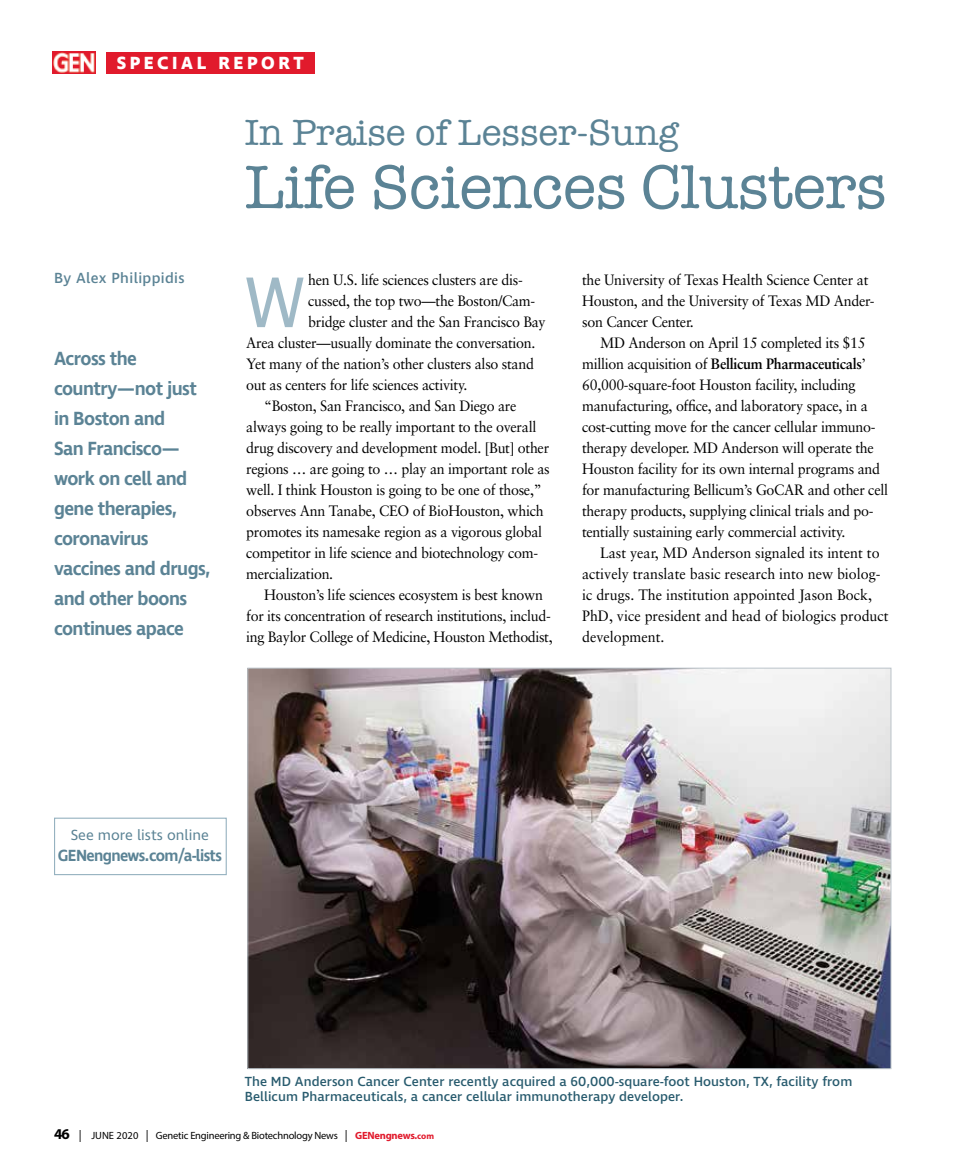
<style>
.page{position:relative;width:972px;height:1175px;background:#fff}
.page>*{position:absolute;margin:0;border:0;box-sizing:border-box;transform-origin:0 0}
.t1{font:73.2px "Ingra";color:#9fb9c6;scale:.95 1}
.t2{font:63px "American Typewriter";letter-spacing:-.01em;color:#5b8395}
.t3{font:37.5px "American Typewriter";color:#5b8395}
.t4{font:600 19.5px/30px "Ingra";letter-spacing:-.03em;color:#5b8395;scale:.95 1}
.t5{font:700 18px "Ingra";letter-spacing:.2em;color:#fff}
.t6{font:600 16.5px "Ingra";letter-spacing:-.04em;color:#5b8395;scale:.95 1}
.t7{font:15px/21px "Sabon";letter-spacing:-.02em;color:#000;scale:.95 1}
.t8{font:15px/21px "Sabon";color:#000;scale:.95 1}
.t9{font:15px "Ingra";color:#5b8395}
.t10{font:500 15px "Ingra";letter-spacing:.025em;color:#5b8395}
.t11{font:500 13.5px/15px "Ingra";letter-spacing:.005em;color:#285b6e}
.t12{font:10.5px "Myriad Pro";letter-spacing:-.02em;color:#000}
.s1{font-weight:700}
.s2{font-weight:700;font-size:15px}
.s3{font-size:12px}
.s4{font-weight:700;color:#e11a2c}
.s5{font-weight:700;font-size:9px;color:#e11a2c}
</style>
<div class="page">
<div style="left:54px;top:817px;width:173px;height:58px;background:#fff;border:1px solid #96b2c0"></div>
<div style="left:107px;top:52px;width:208px;height:21px;background:#e11a2c"></div>
<img style="left:53px;top:52px;width:43px;height:21px">
<img style="left:250px;top:670px;width:639px;height:396px">
<p class="t5" style="left:117px;top:51px;width:188px">SPECIAL REPORT</p>
<p class="t10" style="left:54px;top:269px;width:132px">By Alex Philippidis</p>
<h3 class="t4" style="left:54px;top:344px;width:166px">Across the country—not just in Boston and<br>San Francisco— work on cell and gene therapies, coronavirus vaccines and drugs, and other boons continues apace</h3>
<h3 class="t3" style="left:245px;top:104px;width:436px">In Praise of Lesser-Sung</h3>
<h2 class="t2" style="left:245px;top:139px;width:643px">Life Sciences Clusters</h2>
<h1 class="t1" style="left:244px;top:257px;width:67px">W</h1>
<p class="t7" style="left:308px;top:269px;width:227px">hen U.S. life sciences clusters are dis-</p>
<p class="t7" style="left:308px;top:290px;width:240px">cussed, the top two—the Boston/Cam-</p>
<p class="t7" style="left:308px;top:311px;width:252px">bridge cluster and the San Francisco Bay</p>
<p class="t7" style="left:246px;top:332px;width:306px">Area cluster—usually dominate the conversation.</p>
<p class="t7" style="left:246px;top:353px;width:304px">Yet many of the nation’s other clusters also stand</p>
<p class="t7" style="left:246px;top:374px;width:234px">out as centers for life sciences activity.</p>
<p class="t7" style="left:264px;top:395px;width:267px">“Boston, San Francisco, and San Diego are</p>
<p class="t7" style="left:246px;top:416px;width:307px">always going to be really important to the overall</p>
<p class="t7" style="left:246px;top:437px;width:320px">drug discovery and development model. [But] other</p>
<p class="t7" style="left:246px;top:458px;width:321px">regions … are going to … play an important role as</p>
<p class="t7" style="left:246px;top:479px;width:312px">well. I think Houston is going to be one of those,”</p>
<p class="t7" style="left:246px;top:500px;width:315px">observes Ann Tanabe, CEO of BioHouston, which</p>
<p class="t7" style="left:246px;top:521px;width:313px">promotes its namesake region as a vigorous global</p>
<p class="t7" style="left:246px;top:542px;width:309px">competitor in life science and biotechnology com-</p>
<p class="t7" style="left:246px;top:563px;width:93px">mercialization.</p>
<p class="t7" style="left:264px;top:584px;width:295px">Houston’s life sciences ecosystem is best known</p>
<p class="t7" style="left:246px;top:605px;width:322px">for its concentration of research institutions, includ-</p>
<p class="t7" style="left:246px;top:626px;width:324px">ing Baylor College of Medicine, Houston Methodist,</p>
<p class="t7" style="left:582px;top:269px;width:309px">the University of Texas Health Science Center at<br>Houston, and the University of Texas MD Ander&shy;son Cancer Center.</p>
<p class="t7" style="left:582px;top:332px;width:323px;text-indent:18px">MD Anderson on April 15 completed its $15 million acquisition of <span class="s1">Bellicum Pharmaceuticals</span>’ 60,000-square-foot Houston facility, including manufacturing, office, and laboratory space, in a cost-cutting move for the cancer cellular immuno&shy;therapy developer. MD Anderson will operate the Houston facility for its own internal programs and for manufacturing Bellicum’s GoCAR and other cell therapy products, supplying clinical trials and po&shy;tentially sustaining early commercial activity.</p>
<p class="t8" style="left:582px;top:542px;width:324px;text-indent:18px">Last year, MD Anderson signaled its intent to actively translate basic research into new biolog&shy;ic drugs. The institution appointed Jason Bock, PhD, vice president and head of biologics product development.</p>
<p class="t9" style="left:71px;top:825px;width:139px">See more lists online</p>
<p class="t6" style="left:58px;top:844px;width:174px">GENengnews.com/a-lists</p>
<p class="t11" style="left:245px;top:1075px;width:609px">The MD Anderson Cancer Center recently acquired a 60,000-square-foot Houston, TX, facility from<br>Bellicum Pharmaceuticals, a cancer cellular immunotherapy developer.</p>
<p class="t12" style="left:54px;top:1129px;width:382px"><span class="s2">46</span> <span class="s3">|</span> JUNE 2020 <span class="s3">|</span> Genetic Engineering &amp; Biotechnology News <span class="s3">|</span> <span class="s4">GENengnews.</span><span class="s5">com</span></p>
</div>
